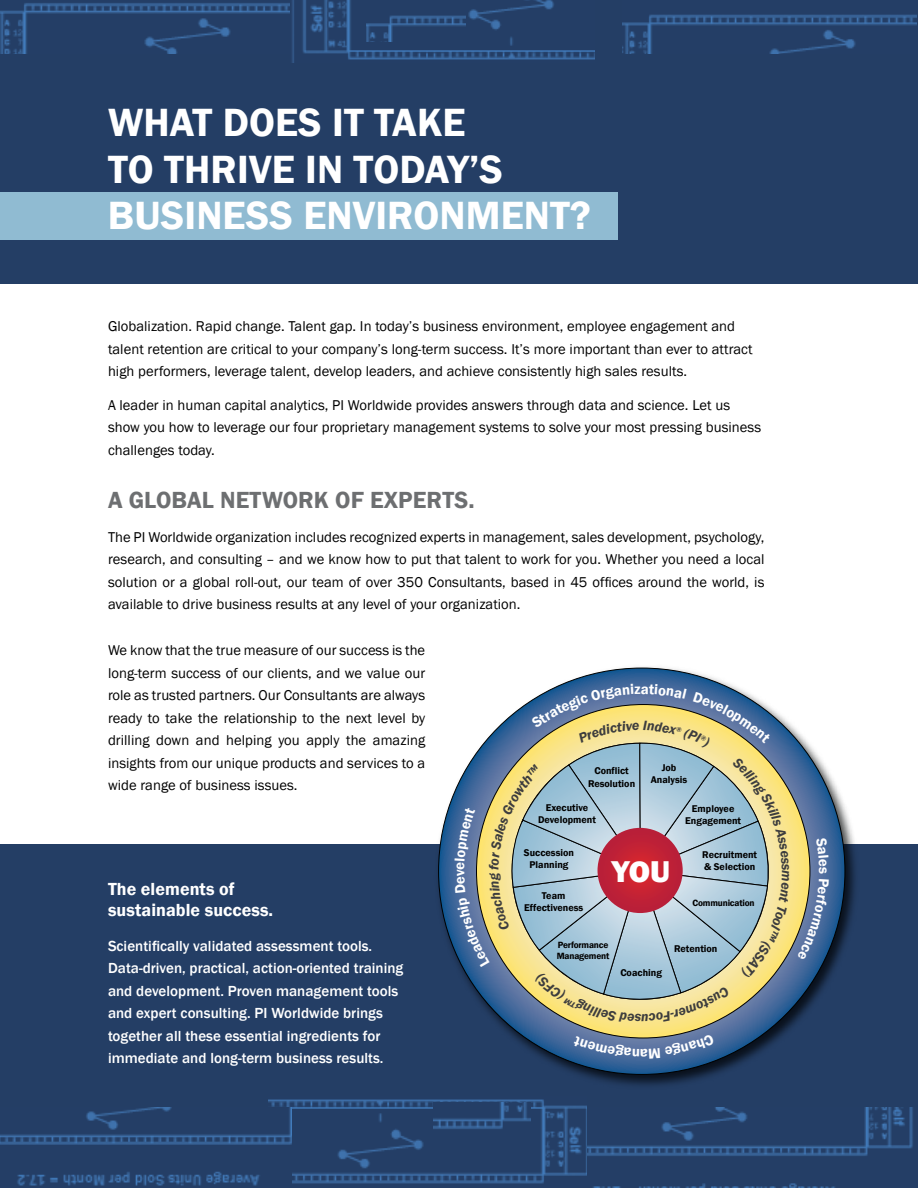
<style>
.page{position:relative;width:918px;height:1188px;background:#fff}
.page>*{position:absolute;margin:0;border:0;box-sizing:border-box;transform-origin:0 0}
.t1{font:600 40.5px/46.5px "Franklin Gothic";letter-spacing:.005em;color:#fff}
.t2{font:800 30.9px "Franklin Gothic";color:#fff}
.t3{font:600 24px "Franklin Gothic";letter-spacing:.005em;color:#6d6f71}
.t4{font:600 18px/21px "Franklin Gothic";letter-spacing:.005em;color:#fff}
.t5{font:500 15px/22.5px "Franklin Gothic";letter-spacing:.005em;color:#fff}
.t6{font:14.7px/22.5px "Franklin Gothic";letter-spacing:.005em;color:#000}
.t7{font:600 14.7px "Franklin Gothic";color:#fff}
.t8{font:600 10.05px/12px "Franklin Gothic";color:#000;text-align:center}
.t9{font:600 9.3px/11.1px "Franklin Gothic";letter-spacing:-.02em;color:#000}
</style>
<div class="page">
<div style="left:0;top:0;width:918px;height:284px;background:#243e65"></div>
<img style="left:0;top:3px;width:290px;height:51px">
<img style="left:292px;top:0;width:303px;height:63px">
<img style="left:622px;top:14px;width:295px;height:40px">
<img style="left:367px;top:1px;width:98px;height:41px">
<div style="left:0;top:844px;width:918px;height:344px;background:#243e65"></div>
<img style="left:587px;top:1108px;width:326px;height:80px">
<img style="left:269px;top:1099px;width:318px;height:85px">
<img style="left:0;top:1108px;width:292px;height:78px">
<img style="left:434px;top:1103px;width:96px;height:40px">
<div style="left:0;top:192px;width:617px;height:48px;background:#90bbd2"></div>
<img style="left:438px;top:667px;width:418px;height:419px">
<svg style="left:439px;top:668px;width:406px;height:406px"></svg>
<svg style="left:477px;top:705px;width:333px;height:333px"></svg>
<svg style="left:816px;top:837px;width:12px;height:29px"></svg>
<svg style="left:797px;top:879px;width:32px;height:81px"></svg>
<svg style="left:573px;top:1034px;width:142px;height:24px"></svg>
<svg style="left:455px;top:684px;width:334px;height:339px"></svg>
<h1 class="t1" style="left:108px;top:100px;width:484px">What does it take<br>to thrive in today’s business environment?</h1>
<p class="t6" style="left:108px;top:315px;width:646px">Globalization. Rapid change. Talent gap. In today’s business environment, employee engagement and talent retention are critical to your company’s long-term success. It’s more important than ever to attract high performers, leverage talent, develop leaders, and achieve consistently high sales results.</p>
<p class="t6" style="left:108px;top:394px;width:655px">A leader in human capital analytics, PI Worldwide provides answers through data and science. Let us show you how to leverage our four proprietary management systems to solve your most pressing business challenges today.</p>
<h3 class="t3" style="left:108px;top:485px;width:79px">A global</h3>
<h3 class="t3" style="left:220px;top:485px;width:256px">network of experts.</h3>
<p class="t6" style="left:108px;top:526px;width:658px;text-align:justify">The PI Worldwide organization includes recognized experts in management, sales development, psychology, research, and consulting – and we know how to put that talent to work for you. Whether you need a local solution or a global roll-out, our team of over 350 Consultants, based in 45 offices around the world, is available to drive business results at any level of your organization.</p>
<p class="t6" style="left:108px;top:639px;width:319px;text-align:justify">We know that the true measure of our success is the long-term success of our clients, and we value our role as trusted partners. Our Consultants are always ready to take the relationship to the next level by drilling down and helping you apply the amazing insights from our unique products and services to a wide range of business issues.</p>
<p class="t4" style="left:108px;top:879px;width:167px">The elements of sustainable success.</p>
<p class="t5" style="left:108px;top:935px;width:297px">Scientifically validated assessment tools.<br>Data-driven, practical, action-oriented training and development. Proven management tools and expert consulting. PI Worldwide brings together all these essential ingredients for immediate and long-term business results.</p>
<p class="t8" style="left:651px;top:762px;width:38px">Job<br>Analysis</p>
<p class="t8" style="left:685px;top:802px;width:57px">Employee<br>Engagement</p>
<p class="t8" style="left:702px;top:849px;width:56px;text-align:left">Recruitment &amp; Selection</p>
<p class="t8" style="left:588px;top:765px;width:49px">Conflict<br>Resolution</p>
<p class="t8" style="left:538px;top:802px;width:59px">Executive<br>Development</p>
<p class="t8" style="left:524px;top:846px;width:52px">Succession<br>Planning</p>
<h2 class="t2" style="left:612px;top:851px;width:60px">YOU</h2>
<p class="t8" style="left:524px;top:889px;width:61px">Team<br>Effectiveness</p>
<p class="t9" style="left:557px;top:940px;width:54px">Performance<br>Management</p>
<p class="t8" style="left:620px;top:967px;width:43px">Coaching</p>
<p class="t9" style="left:693px;top:897px;width:64px">Communication</p>
<p class="t8" style="left:674px;top:943px;width:45px">Retention</p>
<p class="t7" style="left:833px;top:867px;width:9px;rotate:90deg">s</p>
</div>
